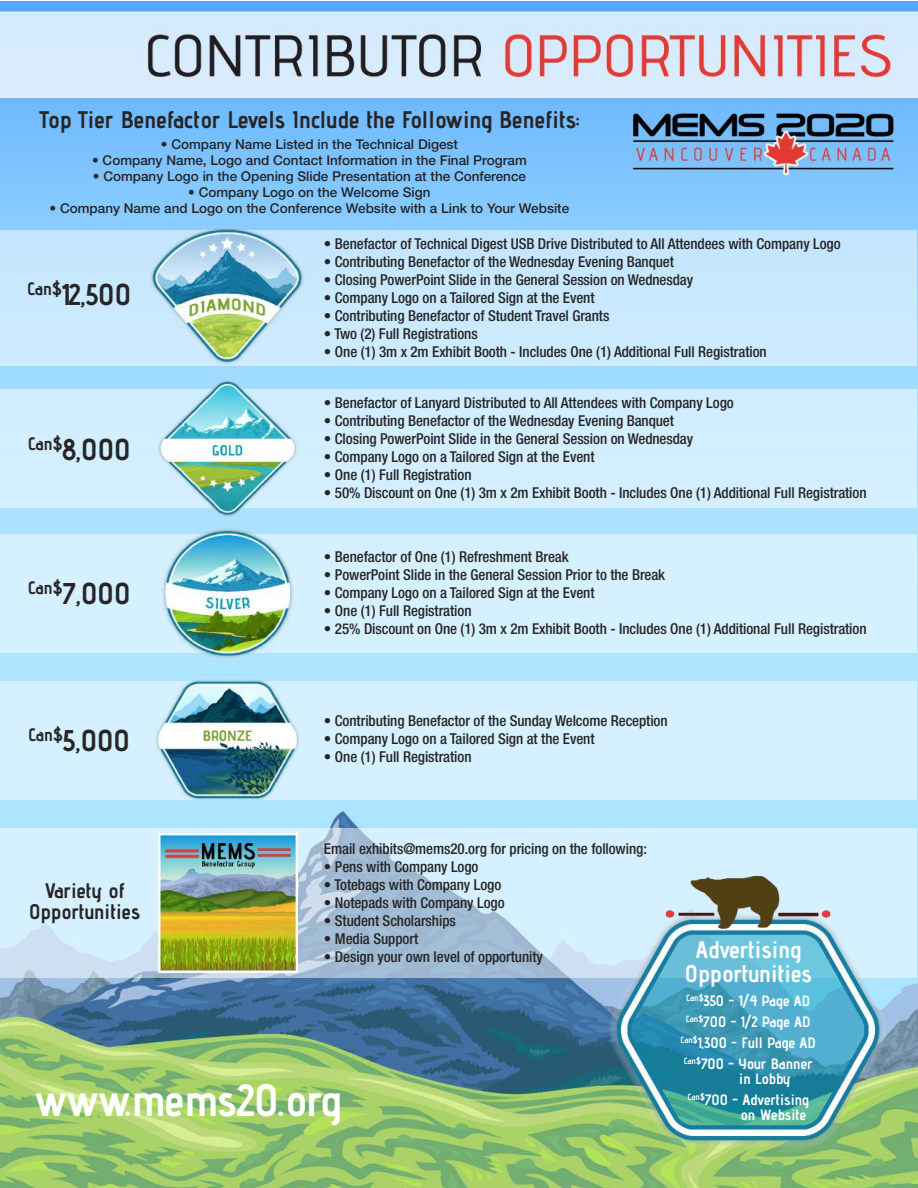
<style>
.page{position:relative;width:918px;height:1188px;background:#fff}
.page>*{position:absolute;margin:0;border:0;box-sizing:border-box;transform-origin:0 0}
.t1{font:700 45px "Advent Pro";letter-spacing:-.005em;color:#fff}
.t2{font:700 30px "Advent Pro";color:#272526}
.t3{font:700 24px "Advent Pro";color:#272526}
.t4{font:700 24px/24px "Advent Pro";color:#fff;text-align:center}
.t5{font:700 21px/21px "Advent Pro";color:#272526;text-align:center}
.t6{font:500 condensed 15px "Helvetica Neue LT Pro";letter-spacing:-.005em;color:#272526}
.t7{font:700 15px/21px "Advent Pro";color:#fff;text-align:center}
.t8{font:500 13.5px "Helvetica Neue LT Pro";color:#272526}
</style>
<div class="page">
<img style="left:0;top:1px;width:918px;height:1187px">
<div style="left:0;top:230px;width:917px;height:136px;background:#c9e9ff"></div>
<div style="left:0;top:389px;width:917px;height:119px;background:#d2eeff"></div>
<div style="left:0;top:534px;width:917px;height:118px;background:#d5f1ff"></div>
<div style="left:0;top:681px;width:917px;height:119px;background:#d5f1ff"></div>
<img style="left:146px;top:223px;width:161px;height:142px">
<img style="left:152px;top:377px;width:151px;height:144px">
<img style="left:158px;top:522px;width:140px;height:142px">
<img style="left:152px;top:675px;width:151px;height:130px">
<div style="left:0;top:828px;width:917px;height:150px;background:#fff;opacity:.5"></div>
<img style="left:158px;top:833px;width:140px;height:140px">
<img style="left:608px;top:911px;width:279px;height:238px">
<img style="left:657px;top:866px;width:183px;height:68px">
<h3 class="t3" style="left:40px;top:105px;width:541px">Top Tier Benefactor Levels Include the Following Benefits:</h3>
<p class="t8" style="left:161px;top:139px;width:299px">• Company Name Listed in the Technical Digest</p>
<p class="t8" style="left:92px;top:155px;width:436px">• Company Name, Logo and Contact Information in the Final Program</p>
<p class="t8" style="left:93px;top:171px;width:435px">• Company Logo in the Opening Slide Presentation at the Conference</p>
<p class="t8" style="left:188px;top:188px;width:244px">• Company Logo on the Welcome Sign</p>
<p class="t8" style="left:50px;top:204px;width:521px">• Company Name and Logo on the Conference Website with a Link to Your Website</p>
<h2 class="t2" style="left:27px;top:276px;width:106px"><sup>Can$</sup>12,500</h2>
<h2 class="t2" style="left:28px;top:431px;width:104px"><sup>Can$</sup>8,000</h2>
<h2 class="t2" style="left:28px;top:575px;width:104px"><sup>Can$</sup>7,000</h2>
<h2 class="t2" style="left:28px;top:722px;width:103px"><sup>Can$</sup>5,000</h2>
<p class="t6" style="left:324px;top:238px;width:518px">• Benefactor of Technical Digest USB Drive Distributed to All Attendees with Company Logo</p>
<p class="t6" style="left:324px;top:256px;width:352px">• Contributing Benefactor of the Wednesday Evening Banquet</p>
<p class="t6" style="left:324px;top:274px;width:371px">• Closing PowerPoint Slide in the General Session on Wednesday</p>
<p class="t6" style="left:324px;top:292px;width:272px">• Company Logo on a Tailored Sign at the Event</p>
<p class="t6" style="left:324px;top:310px;width:287px">• Contributing Benefactor of Student Travel Grants</p>
<p class="t6" style="left:324px;top:328px;width:155px">• Two (2) Full Registrations</p>
<p class="t6" style="left:324px;top:346px;width:444px">• One (1) 3m x 2m Exhibit Booth - Includes One (1) Additional Full Registration</p>
<p class="t6" style="left:324px;top:398px;width:411px">• Benefactor of Lanyard Distributed to All Attendees with Company Logo</p>
<p class="t6" style="left:324px;top:416px;width:352px">• Contributing Benefactor of the Wednesday Evening Banquet</p>
<p class="t6" style="left:324px;top:434px;width:371px">• Closing PowerPoint Slide in the General Session on Wednesday</p>
<p class="t6" style="left:324px;top:452px;width:272px">• Company Logo on a Tailored Sign at the Event</p>
<p class="t6" style="left:324px;top:470px;width:149px">• One (1) Full Registration</p>
<p class="t6" style="left:324px;top:488px;width:544px">• 50% Discount on One (1) 3m x 2m Exhibit Booth - Includes One (1) Additional Full Registration</p>
<p class="t6" style="left:324px;top:551px;width:246px">• Benefactor of One (1) Refreshment Break</p>
<p class="t6" style="left:324px;top:569px;width:343px">• PowerPoint Slide in the General Session Prior to the Break</p>
<p class="t6" style="left:324px;top:587px;width:272px">• Company Logo on a Tailored Sign at the Event</p>
<p class="t6" style="left:324px;top:605px;width:149px">• One (1) Full Registration</p>
<p class="t6" style="left:324px;top:623px;width:544px">• 25% Discount on One (1) 3m x 2m Exhibit Booth - Includes One (1) Additional Full Registration</p>
<p class="t6" style="left:324px;top:715px;width:345px">• Contributing Benefactor of the Sunday Welcome Reception</p>
<p class="t6" style="left:324px;top:733px;width:272px">• Company Logo on a Tailored Sign at the Event</p>
<p class="t6" style="left:324px;top:751px;width:149px">• One (1) Full Registration</p>
<h3 class="t5" style="left:29px;top:880px;width:113px">Variety of<br>Opportunities</h3>
<p class="t6" style="left:324px;top:843px;width:324px">Email exhibits@mems20.org for pricing on the following:</p>
<p class="t6" style="left:324px;top:861px;width:156px">• Pens with Company Logo</p>
<p class="t6" style="left:324px;top:879px;width:179px">• Totebags with Company Logo</p>
<p class="t6" style="left:324px;top:897px;width:182px">• Notepads with Company Logo</p>
<p class="t6" style="left:324px;top:915px;width:133px">• Student Scholarships</p>
<p class="t6" style="left:324px;top:933px;width:96px">• Media Support</p>
<p class="t6" style="left:324px;top:951px;width:220px">• Design your own level of opportunity</p>
<h1 class="t1" style="left:35px;top:1073px;width:308px">www.mems20.org</h1>
<h3 class="t4" style="left:685px;top:937px;width:128px">Advertising<br>Opportunities</h3>
<p class="t7" style="left:681px;top:990px;width:137px"><sup>Can$</sup>350 - 1/4 Page AD<br><sup>Can$</sup>700 - 1/2 Page AD<br><sup>Can$</sup>1,300 - Full Page AD<br><sup>Can$</sup>700 - Your Banner</p>
<p class="t7" style="left:688px;top:1068px;width:123px;text-align:left;text-indent:52px">in Lobby<br><sup>Can$</sup>700 - Advertising</p>
<p class="t7" style="left:741px;top:1104px;width:67px">on Website</p>
</div>
